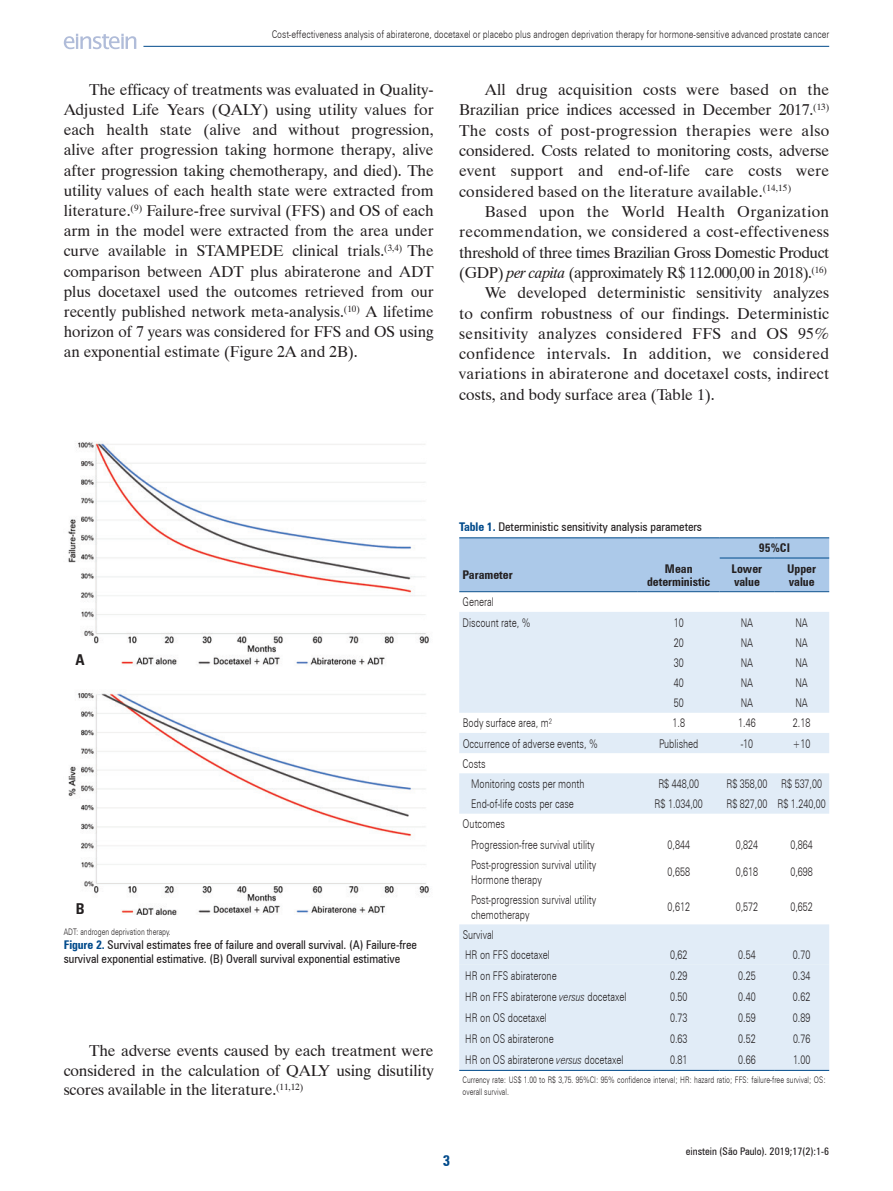
<style>
.page{position:relative;width:893px;height:1191px;background:#fff}
.page>*{position:absolute;margin:0;border:0;box-sizing:border-box;transform-origin:0 0}
.t1{font:15.75px/20.2px "Dutch 801 BT";color:#231f20;text-align:justify}
.t2{font:15.75px "Dutch 801 BT";letter-spacing:.02em;color:#231f20}
.t3{font:15.75px "Dutch 801 BT";letter-spacing:-.025em;color:#231f20}
.t4{font:15.75px "Dutch 801 BT";letter-spacing:-.03em;color:#231f20}
.t5{font:700 condensed 15px "Zurich BT";color:#231f20}
.t6{font:700 condensed 15px "Zurich BT";color:#004a8b}
.t7{font:300 12px/20.1px "Zurich BT";color:#231f20;scale:.75 1}
.t8{font:condensed 12px/14.2px "Zurich BT";color:#231f20}
.t9{font:700 condensed 12px/13.5px "Zurich BT";color:#231f20}
.t10{font:300 10.5px "Zurich BT";color:#231f20;scale:.8 1}
.t11{font:condensed 10.5px "Zurich BT";color:#231f20}
.t12{font:300 9px/12px "Zurich BT";color:#231f20;scale:.75 1}
.s1{font-style:italic}
.s2{font-weight:700;color:#004a8b}
</style>
<div class="page">
<svg style="left:64px;top:34px;width:72px;height:15px"></svg>
<hr style="left:143px;top:46px;width:686px;height:1px;background:#004a8b">
<div style="left:459px;top:538px;width:370px;height:53px;background:#acc9e9"></div>
<svg style="left:459px;top:612px;width:370px;height:141px;background:#e5eef8"></svg>
<svg style="left:459px;top:773px;width:370px;height:297px;fill:#e1ecf7"></svg>
<hr style="left:459px;top:537px;width:179px;height:1px;background:#004a8b">
<hr style="left:638px;top:537px;width:82px;height:1px;background:#004a8b">
<hr style="left:720px;top:537px;width:54px;height:1px;background:#004a8b">
<hr style="left:774px;top:537px;width:55px;height:1px;background:#004a8b">
<hr style="left:720px;top:557px;width:54px;height:1px;background:#004a8b">
<hr style="left:774px;top:557px;width:55px;height:1px;background:#004a8b">
<hr style="left:459px;top:1070px;width:179px;height:1px;background:#004a8b">
<hr style="left:638px;top:1070px;width:82px;height:1px;background:#004a8b">
<hr style="left:720px;top:1070px;width:54px;height:1px;background:#004a8b">
<hr style="left:774px;top:1070px;width:55px;height:1px;background:#004a8b">
<hr style="left:459px;top:591px;width:179px;height:1px;background:#004a8b">
<hr style="left:638px;top:591px;width:82px;height:1px;background:#004a8b">
<hr style="left:720px;top:591px;width:54px;height:1px;background:#004a8b">
<hr style="left:774px;top:591px;width:55px;height:1px;background:#004a8b">
<img style="left:68px;top:442px;width:361px;height:474px">
<p class="t10" style="left:272px;top:28px;width:698px">Cost-effectiveness analysis of abiraterone, docetaxel or placebo plus androgen deprivation therapy for hormone-sensitive advanced prostate cancer</p>
<p class="t1" style="left:64px;top:79px;width:372px;text-indent:26px">The efficacy of treatments was evaluated in Quality-Adjusted Life Years (QALY) using utility values for each health state (alive and without progression, alive after progression taking hormone therapy, alive after progression taking chemotherapy, and died). The utility values of each health state were extracted from literature.<sup>(9)</sup> Failure-free survival (FFS) and OS of each arm in the model were extracted from the area under curve available in STAMPEDE clinical trials.<sup>(3,4)</sup> The comparison between ADT plus abiraterone and ADT plus docetaxel used the outcomes retrieved from our recently published network meta-analysis.<sup>(10)</sup> A lifetime horizon of 7 years was considered for FFS and OS using an exponential estimate (Figure 2A and 2B).</p>
<p class="t1" style="left:459px;top:79px;width:371px;text-indent:26px">All drug acquisition costs were based on the Brazilian price indices accessed in December 2017.<sup>(13)<br></sup>The costs of post-progression therapies were also considered. Costs related to monitoring costs, adverse event support and end-of-life care costs were considered based on the literature available.<sup>(14,15)</sup></p>
<p class="t2" style="left:485px;top:202px;width:346px">Based upon the World Health Organization</p>
<p class="t2" style="left:459px;top:222px;width:371px">recommendation, we considered a cost-effectiveness</p>
<p class="t4" style="left:459px;top:242px;width:371px">threshold of three times Brazilian Gross Domestic Product</p>
<p class="t3" style="left:459px;top:263px;width:369px">(GDP) <span class="s1">per capita</span> (approximately R$ 112.000,00 in 2018).<sup>(16)</sup></p>
<p class="t1" style="left:485px;top:282px;width:346px">We developed deterministic sensitivity analyzes</p>
<p class="t1" style="left:459px;top:303px;width:371px">to confirm robustness of our findings. Deterministic</p>
<p class="t2" style="left:459px;top:324px;width:371px">sensitivity analyzes considered FFS and OS 95%</p>
<p class="t2" style="left:459px;top:344px;width:371px">confidence intervals. In addition, we considered</p>
<p class="t1" style="left:459px;top:364px;width:371px">variations in abiraterone and docetaxel costs, indirect</p>
<p class="t1" style="left:459px;top:384px;width:257px">costs, and body surface area (Table 1).</p>
<p class="t5" style="left:76px;top:650px;width:11px">A</p>
<p class="t5" style="left:76px;top:899px;width:10px">B</p>
<p class="t12" style="left:64px;top:925px;width:144px">ADT: androgen deprivation therapy.</p>
<p class="t8" style="left:64px;top:937px;width:355px"><span class="s2">Figure 2.</span> Survival estimates free of failure and overall survival. (A) Failure-free survival exponential estimative. (B) Overall survival exponential estimative</p>
<p class="t1" style="left:64px;top:1041px;width:371px;line-height:19.5px;text-indent:26px">The adverse events caused by each treatment were considered in the calculation of QALY using disutility scores available in the literature.<sup>(11,12)</sup></p>
<p class="t8" style="left:459px;top:520px;width:244px"><span class="s2">Table 1.</span> Deterministic sensitivity analysis parameters</p>
<p class="t9" style="left:759px;top:541px;width:33px">95%CI</p>
<p class="t9" style="left:463px;top:568px;width:52px">Parameter</p>
<p class="t9" style="left:647px;top:561px;width:65px;text-align:center">Mean deterministic</p>
<p class="t9" style="left:732px;top:561px;width:32px">Lower value</p>
<p class="t9" style="left:787px;top:561px;width:30px">Upper value</p>
<p class="t7" style="left:463px;top:592px;width:92px">General<br>Discount rate, %</p>
<p class="t7" style="left:674px;top:612px;width:15px">10</p>
<p class="t7" style="left:741px;top:612px;width:18px">NA</p>
<p class="t7" style="left:795px;top:612px;width:18px">NA</p>
<p class="t7" style="left:674px;top:632px;width:15px">20</p>
<p class="t7" style="left:741px;top:632px;width:18px">NA</p>
<p class="t7" style="left:795px;top:632px;width:18px">NA</p>
<p class="t7" style="left:674px;top:652px;width:15px">30</p>
<p class="t7" style="left:741px;top:652px;width:18px">NA</p>
<p class="t7" style="left:795px;top:652px;width:18px">NA</p>
<p class="t7" style="left:674px;top:672px;width:15px">40</p>
<p class="t7" style="left:741px;top:672px;width:18px">NA</p>
<p class="t7" style="left:795px;top:672px;width:18px">NA</p>
<p class="t7" style="left:674px;top:693px;width:15px">50</p>
<p class="t7" style="left:741px;top:693px;width:18px">NA</p>
<p class="t7" style="left:795px;top:693px;width:18px">NA</p>
<p class="t7" style="left:463px;top:713px;width:121px">Body surface area, m²</p>
<p class="t7" style="left:673px;top:713px;width:18px">1.8</p>
<p class="t7" style="left:738px;top:713px;width:25px">1.46</p>
<p class="t7" style="left:793px;top:713px;width:25px">2.18</p>
<p class="t7" style="left:463px;top:733px;width:182px">Occurrence of adverse events, %</p>
<p class="t7" style="left:659px;top:733px;width:54px">Published</p>
<p class="t7" style="left:741px;top:733px;width:18px">-10</p>
<p class="t7" style="left:793px;top:733px;width:25px">+10</p>
<p class="t7" style="left:471px;top:753px;width:153px;text-indent:-9px">Costs<br>Monitoring costs per month</p>
<p class="t7" style="left:658px;top:773px;width:56px">R$ 448,00</p>
<p class="t7" style="left:726px;top:773px;width:129px">R$ 358,00 R$ 537,00</p>
<p class="t7" style="left:471px;top:793px;width:139px">End-of-life costs per case</p>
<p class="t7" style="left:655px;top:793px;width:66px">R$ 1.034,00</p>
<p class="t7" style="left:726px;top:793px;width:134px">R$ 827,00 R$ 1.240,00</p>
<p class="t7" style="left:471px;top:814px;width:166px;text-indent:-9px">Outcomes<br>Progression-free survival utility</p>
<p class="t7" style="left:668px;top:834px;width:31px">0,844</p>
<p class="t7" style="left:736px;top:834px;width:31px">0,824</p>
<p class="t7" style="left:790px;top:834px;width:31px">0,864</p>
<p class="t7" style="left:471px;top:856px;width:168px;line-height:15px">Post-progression survival utility<br>Hormone therapy</p>
<p class="t7" style="left:668px;top:861px;width:31px">0,658</p>
<p class="t7" style="left:736px;top:861px;width:31px">0,618</p>
<p class="t7" style="left:790px;top:861px;width:31px">0,698</p>
<p class="t7" style="left:471px;top:892px;width:168px;line-height:15px">Post-progression survival utility chemotherapy</p>
<p class="t7" style="left:668px;top:897px;width:31px">0,612</p>
<p class="t7" style="left:736px;top:897px;width:31px">0,572</p>
<p class="t7" style="left:790px;top:897px;width:31px">0,652</p>
<p class="t7" style="left:463px;top:924px;width:118px">Survival<br>HR on FFS docetaxel</p>
<p class="t7" style="left:670px;top:944px;width:25px">0,62</p>
<p class="t7" style="left:738px;top:944px;width:25px">0.54</p>
<p class="t7" style="left:793px;top:944px;width:25px">0.70</p>
<p class="t7" style="left:465px;top:965px;width:123px">HR on FFS abiraterone</p>
<p class="t7" style="left:670px;top:965px;width:25px">0.29</p>
<p class="t7" style="left:738px;top:965px;width:25px">0.25</p>
<p class="t7" style="left:793px;top:965px;width:25px">0.34</p>
<p class="t7" style="left:465px;top:986px;width:217px">HR on FFS abiraterone <span class="s1">versus</span> docetaxel</p>
<p class="t7" style="left:670px;top:986px;width:25px">0.50</p>
<p class="t7" style="left:738px;top:986px;width:25px">0.40</p>
<p class="t7" style="left:793px;top:986px;width:25px">0.62</p>
<p class="t7" style="left:465px;top:1007px;width:110px">HR on OS docetaxel</p>
<p class="t7" style="left:670px;top:1007px;width:25px">0.73</p>
<p class="t7" style="left:738px;top:1007px;width:25px">0.59</p>
<p class="t7" style="left:793px;top:1007px;width:25px">0.89</p>
<p class="t7" style="left:465px;top:1028px;width:119px">HR on OS abiraterone</p>
<p class="t7" style="left:670px;top:1028px;width:25px">0.63</p>
<p class="t7" style="left:738px;top:1028px;width:25px">0.52</p>
<p class="t7" style="left:793px;top:1028px;width:25px">0.76</p>
<p class="t7" style="left:465px;top:1050px;width:213px">HR on OS abiraterone <span class="s1">versus</span> docetaxel</p>
<p class="t7" style="left:670px;top:1050px;width:25px">0.81</p>
<p class="t7" style="left:738px;top:1050px;width:25px">0.66</p>
<p class="t7" style="left:793px;top:1050px;width:25px">1.00</p>
<p class="t12" style="left:463px;top:1073px;width:486px">Currency rate: US$ 1.00 to R$ 3,75. 95%CI: 95% confidence interval; HR: hazard ratio; FFS: failure-free survival; OS: overall survival.</p>
<p class="t6" style="left:443px;top:1151px;width:9px">3</p>
<p class="t11" style="left:686px;top:1144px;width:145px">einstein (São Paulo). 2019;17(2):1-6</p>
</div>
